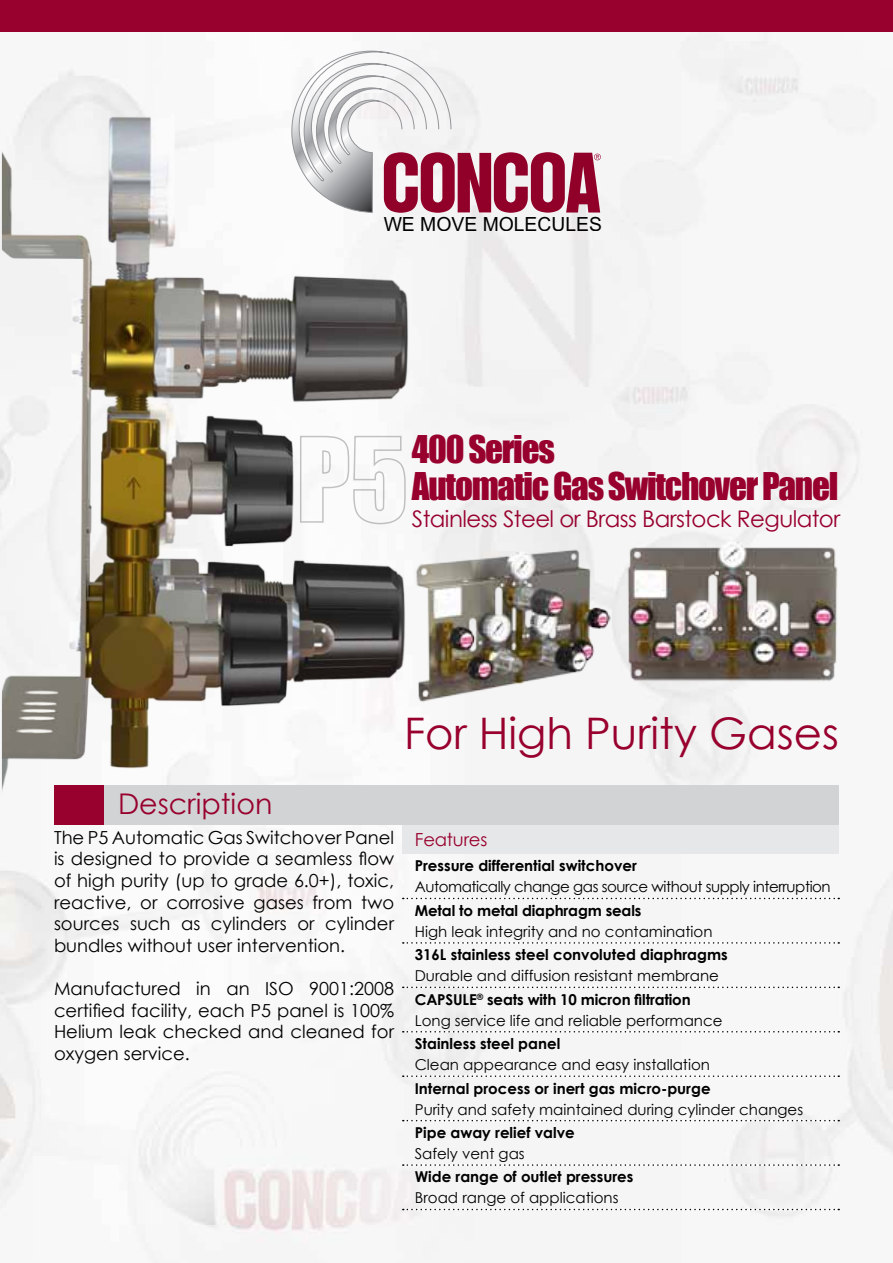
<style>
.page{position:relative;width:893px;height:1263px;background:#fff}
.page>*{position:absolute;margin:0;border:0;box-sizing:border-box;transform-origin:0 0}
.t1{font:43.5px "Century Gothic";color:#98002e}
.t2{font:35.1px/37.5px "Impact";letter-spacing:-.035em;color:#98002e}
.t3{font:28.5px "Century Gothic";color:#98002e}
.t4{font:22.8px "Century Gothic";letter-spacing:-.025em;color:#98002e}
.t5{font:19.5px "Arial Narrow";color:#000;scale:1.21 1}
.t6{font:18px/21.6px "Century Gothic";color:#000;text-align:justify}
.t7{font:18px "Century Gothic";letter-spacing:-.01em;color:#98002e}
.t8{font:15px/23.4px "Century Gothic";color:#000}
.t9{font:700 15px "Century Gothic";color:#000}
.t10{font:15px "Century Gothic";letter-spacing:-.03em;color:#000}
.s1{font-weight:700}
</style>
<div class="page">
<img style="left:0;top:32px;width:893px;height:1231px">
<img style="left:2px;top:103px;width:427px;height:721px">
<div style="left:0;top:0;width:893px;height:32px;background:#98002e"></div>
<svg style="left:299px;top:435px;width:107px;height:90px"></svg>
<div style="left:402px;top:824px;width:437px;height:30px;background:#e6e7e8"></div>
<svg style="left:403px;top:898px;width:436px;height:1px"></svg>
<svg style="left:403px;top:942px;width:436px;height:2px"></svg>
<svg style="left:403px;top:986px;width:436px;height:2px"></svg>
<svg style="left:403px;top:1031px;width:436px;height:1px"></svg>
<svg style="left:403px;top:1075px;width:436px;height:2px"></svg>
<svg style="left:403px;top:1120px;width:436px;height:1px"></svg>
<svg style="left:403px;top:1164px;width:436px;height:2px"></svg>
<svg style="left:403px;top:1209px;width:436px;height:1px"></svg>
<div style="left:54px;top:785px;width:67px;height:39px;background:#98002e"></div>
<div style="left:105px;top:785px;width:734px;height:39px;background:#d1d3d4"></div>
<img style="left:625px;top:540px;width:214px;height:142px">
<img style="left:409px;top:540px;width:205px;height:163px">
<svg style="left:292px;top:51px;width:309px;height:162px"></svg>
<p class="t5" style="left:384px;top:209px;width:182px">WE MOVE MOLECULES</p>
<h2 class="t2" style="left:412px;top:429px;width:428px">400 Series<br>Automatic Gas Switchover Panel</h2>
<p class="t4" style="left:412px;top:503px;width:430px">Stainless Steel or Brass Barstock Regulator</p>
<h1 class="t1" style="left:404px;top:702px;width:436px">For High Purity Gases</h1>
<h3 class="t3" style="left:118px;top:783px;width:156px">Description</h3>
<p class="t6" style="left:54px;top:826px;width:342px">The P5 Automatic Gas Switchover Panel is designed to provide a seamless flow of high purity (up to grade 6.0+), toxic, reactive, or corrosive gases from two sources such as cylinders or cylinder bundles without user intervention.</p>
<p class="t6" style="left:54px;top:977px;width:342px">Manufactured in an ISO 9001:2008 certified facility, each P5 panel is 100% Helium leak checked and cleaned for oxygen service.</p>
<p class="t7" style="left:415px;top:827px;width:74px">Features</p>
<p class="t9" style="left:415px;top:854px;width:223px">Pressure differential switchover</p>
<p class="t10" style="left:415px;top:876px;width:417px">Automatically change gas source without supply interruption</p>
<p class="t9" style="left:415px;top:899px;width:228px">Metal to metal diaphragm seals</p>
<p class="t8" style="left:415px;top:919px;width:299px">High leak integrity and no contamination</p>
<p class="t9" style="left:415px;top:943px;width:314px">316L stainless steel convoluted diaphragms</p>
<p class="t8" style="left:415px;top:964px;width:306px">Durable and diffusion resistant membrane<br><span class="s1">CAPSULE</span><sup>®</sup> <span class="s1">seats with 10 micron filtration</span></p>
<p class="t8" style="left:415px;top:1008px;width:309px">Long service life and reliable performance</p>
<p class="t9" style="left:415px;top:1032px;width:147px">Stainless steel panel</p>
<p class="t8" style="left:415px;top:1053px;width:297px">Clean appearance and easy installation</p>
<p class="t9" style="left:415px;top:1077px;width:297px">Internal process or inert gas micro-purge</p>
<p class="t8" style="left:415px;top:1097px;width:390px">Purity and safety maintained during cylinder changes</p>
<p class="t9" style="left:415px;top:1121px;width:161px">Pipe away relief valve</p>
<p class="t8" style="left:415px;top:1142px;width:111px">Safely vent gas</p>
<p class="t9" style="left:415px;top:1165px;width:220px">Wide range of outlet pressures</p>
<p class="t8" style="left:415px;top:1186px;width:205px">Broad range of applications</p>
</div>
